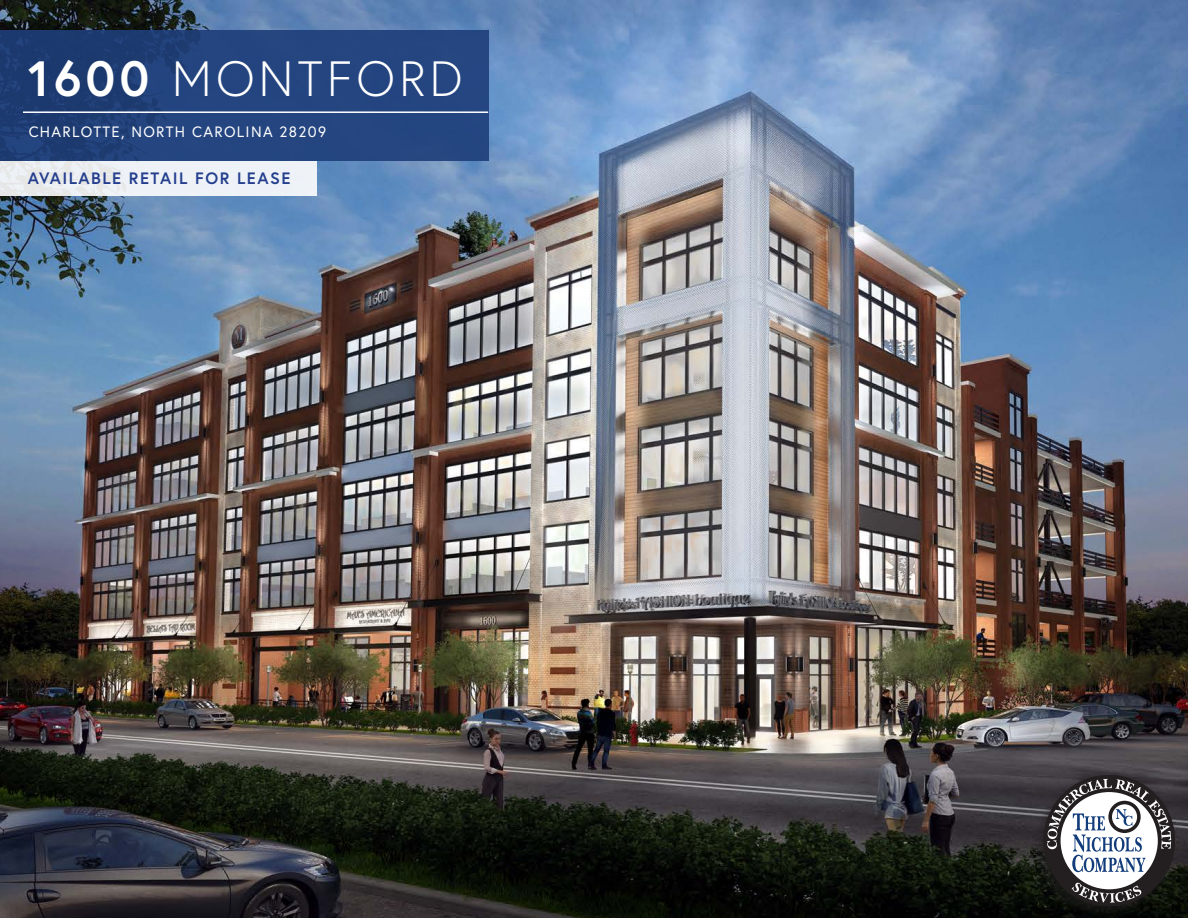
<style>
.page{position:relative;width:1188px;height:918px;background:#fff}
.page>*{position:absolute;margin:0;border:0;box-sizing:border-box;transform-origin:0 0}
.t1{font:300 49.5px "Europa";letter-spacing:.08em;color:#fff}
.t2{font:700 16.5px "Europa";letter-spacing:.09em;color:#253f8e}
.t3{font:15px "Europa";letter-spacing:.09em;color:#fff}
.s1{font-weight:700}
</style>
<div class="page">
<img style="left:0;top:0;width:1188px;height:918px">
<hr style="left:886px;top:516px;width:196px;height:2px;background:#fff">
<div style="left:1031px;top:772px;width:147px;height:146px;background:#231f20;opacity:.6"></div>
<div style="left:1045px;top:776px;width:129px;height:129px;background:#231f20;border-radius:50%"></div>
<div style="left:1060px;top:791px;width:99px;height:99px;background:#fff;border-radius:50%"></div>
<svg style="left:1072px;top:882px;width:70px;height:21px"></svg>
<svg style="left:1047px;top:779px;width:124px;height:93px"></svg>
<div style="left:0;top:30px;width:488px;height:131px;background:linear-gradient(to right,#1e3c72,#274885)"></div>
<hr style="left:23px;top:111px;width:465px;height:2px;background:#fff">
<div style="left:0;top:161px;width:317px;height:34px;background:linear-gradient(to right,#e9ebed,#eff5fb)"></div>
<p class="t1" style="left:28px;top:48px;width:436px"><span class="s1">1600</span> MONTFORD</p>
<p class="t3" style="left:29px;top:122px;width:299px">CHARLOTTE, NORTH CAROLINA 28209</p>
<p class="t2" style="left:28px;top:167px;width:264px">AVAILABLE RETAIL FOR LEASE</p>
</div>
